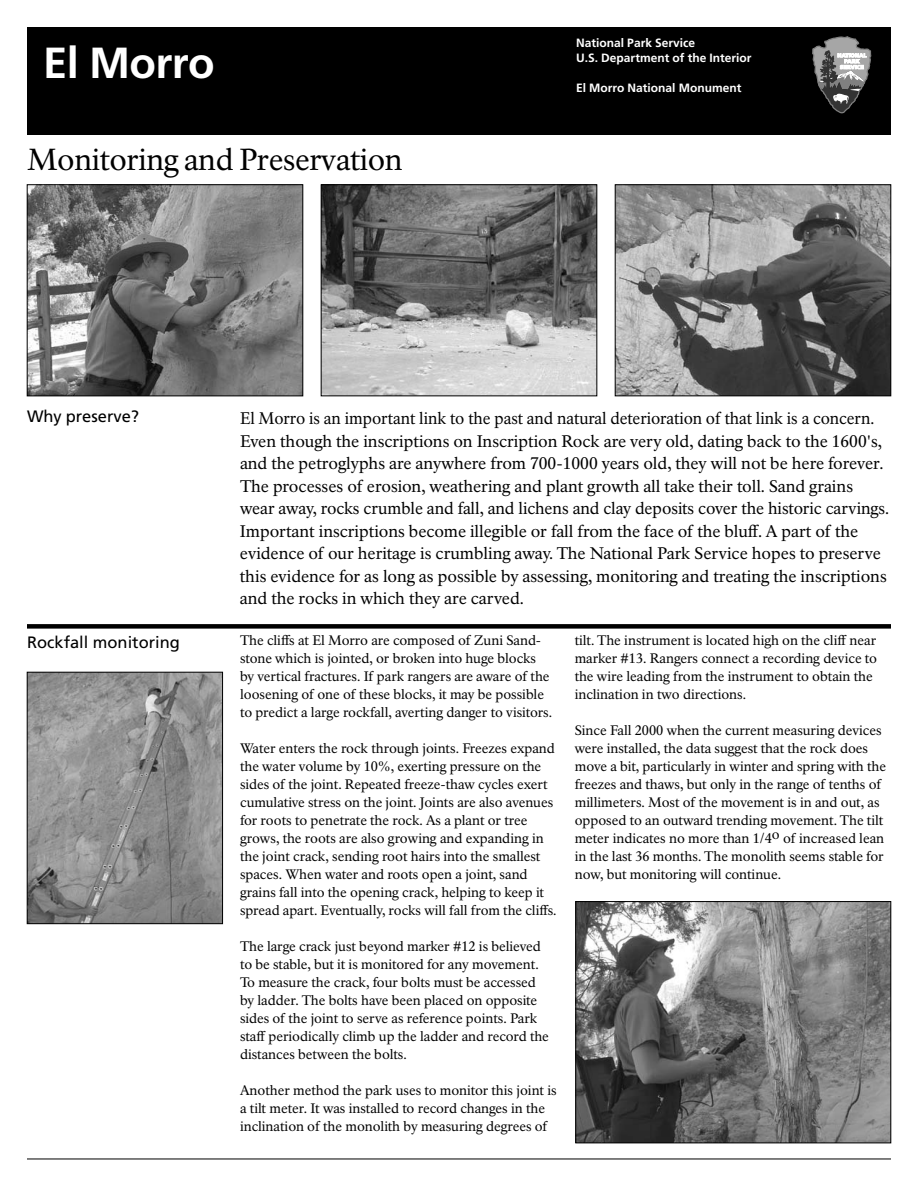
<style>
.page{position:relative;width:918px;height:1188px;background:#fff}
.page>*{position:absolute;margin:0;border:0;box-sizing:border-box;transform-origin:0 0}
.t1{font:700 43.5px "Frutiger LT Std";letter-spacing:-.015em;color:#fff}
.t2{font:30px "NPS Rawlinson OT";letter-spacing:-.015em;color:#000}
.t3{font:16.5px/22.5px "NPS Rawlinson OT";color:#000;scale:.96 1}
.t4{font:16.5px "Frutiger LT Std";color:#000}
.t5{font:13.5px/18px "NPS Rawlinson OT";letter-spacing:-.005em;color:#000}
.t6{font:700 12px/15px "Frutiger LT Std";color:#fff}
</style>
<div class="page">
<div style="left:27px;top:27px;width:864px;height:108px;background:#000"></div>
<hr style="left:27px;top:1159px;width:864px;height:1px;background:#000">
<svg style="left:812px;top:36px;width:60px;height:78px"></svg>
<div style="left:27px;top:624px;width:864px;height:5px;background:#000"></div>
<img style="left:29px;top:187px;width:272px;height:207px">
<div style="left:27px;top:185px;width:276px;height:211px;border:1px solid #000"></div>
<img style="left:29px;top:674px;width:192px;height:248px">
<div style="left:27px;top:672px;width:196px;height:252px;border:1px solid #000"></div>
<img style="left:617px;top:187px;width:272px;height:207px">
<div style="left:615px;top:185px;width:276px;height:211px;border:1px solid #000"></div>
<img style="left:323px;top:187px;width:272px;height:207px">
<div style="left:321px;top:185px;width:276px;height:211px;border:1px solid #000"></div>
<img style="left:578px;top:903px;width:311px;height:238px">
<div style="left:576px;top:901px;width:315px;height:242px;border:1px solid #000"></div>
<h1 class="t1" style="left:43px;top:37px;width:173px">El Morro</h1>
<p class="t6" style="left:576px;top:35px;width:177px">National Park Service<br>U.S. Department of the Interior</p>
<p class="t6" style="left:576px;top:80px;width:167px">El Morro National Monument</p>
<h2 class="t2" style="left:27px;top:141px;width:377px">Monitoring and Preservation</h2>
<p class="t4" style="left:27px;top:406px;width:114px">Why preserve?</p>
<p class="t3" style="left:240px;top:407px;width:678px">El Morro is an important link to the past and natural deterioration of that link is a concern.<br>Even though the inscriptions on Inscription Rock are very old, dating back to the 1600's, and the petroglyphs are anywhere from 700-1000 years old, they will not be here forever.<br>The processes of erosion, weathering and plant growth all take their toll. Sand grains wear away, rocks crumble and fall, and lichens and clay deposits cover the historic carvings.<br>Important inscriptions become illegible or fall from the face of the bluff. A part of the evidence of our heritage is crumbling away. The National Park Service hopes to preserve this evidence for as long as possible by assessing, monitoring and treating the inscriptions and the rocks in which they are carved.</p>
<p class="t4" style="left:27px;top:632px;width:154px">Rockfall monitoring</p>
<p class="t5" style="left:240px;top:632px;width:314px">The cliffs at El Morro are composed of Zuni Sand&shy;stone which is jointed, or broken into huge blocks by vertical fractures. If park rangers are aware of the loosening of one of these blocks, it may be possible to predict a large rockfall, averting danger to visitors.</p>
<p class="t5" style="left:240px;top:740px;width:318px">Water enters the rock through joints. Freezes expand the water volume by 10%, exerting pressure on the sides of the joint. Repeated freeze-thaw cycles exert cumulative stress on the joint. Joints are also avenues for roots to penetrate the rock. As a plant or tree grows, the roots are also growing and expanding in the joint crack, sending root hairs into the smallest spaces. When water and roots open a joint, sand grains fall into the opening crack, helping to keep it spread apart. Eventually, rocks will fall from the cliffs.</p>
<p class="t5" style="left:240px;top:938px;width:310px">The large crack just beyond marker #12 is believed to be stable, but it is monitored for any movement.<br>To measure the crack, four bolts must be accessed by ladder. The bolts have been placed on opposite sides of the joint to serve as reference points. Park staff periodically climb up the ladder and record the distances between the bolts.</p>
<p class="t5" style="left:240px;top:1082px;width:318px">Another method the park uses to monitor this joint is a tilt meter. It was installed to record changes in the inclination of the monolith by measuring degrees of</p>
<p class="t5" style="left:575px;top:632px;width:304px">tilt. The instrument is located high on the cliff near marker #13. Rangers connect a recording device to the wire leading from the instrument to obtain the inclination in two directions.</p>
<p class="t5" style="left:575px;top:722px;width:313px">Since Fall 2000 when the current measuring devices were installed, the data suggest that the rock does move a bit, particularly in winter and spring with the freezes and thaws, but only in the range of tenths of millimeters. Most of the movement is in and out, as opposed to an outward trending movement. The tilt meter indicates no more than 1/4o of increased lean in the last 36 months. The monolith seems stable for now, but monitoring will continue.</p>
</div>
